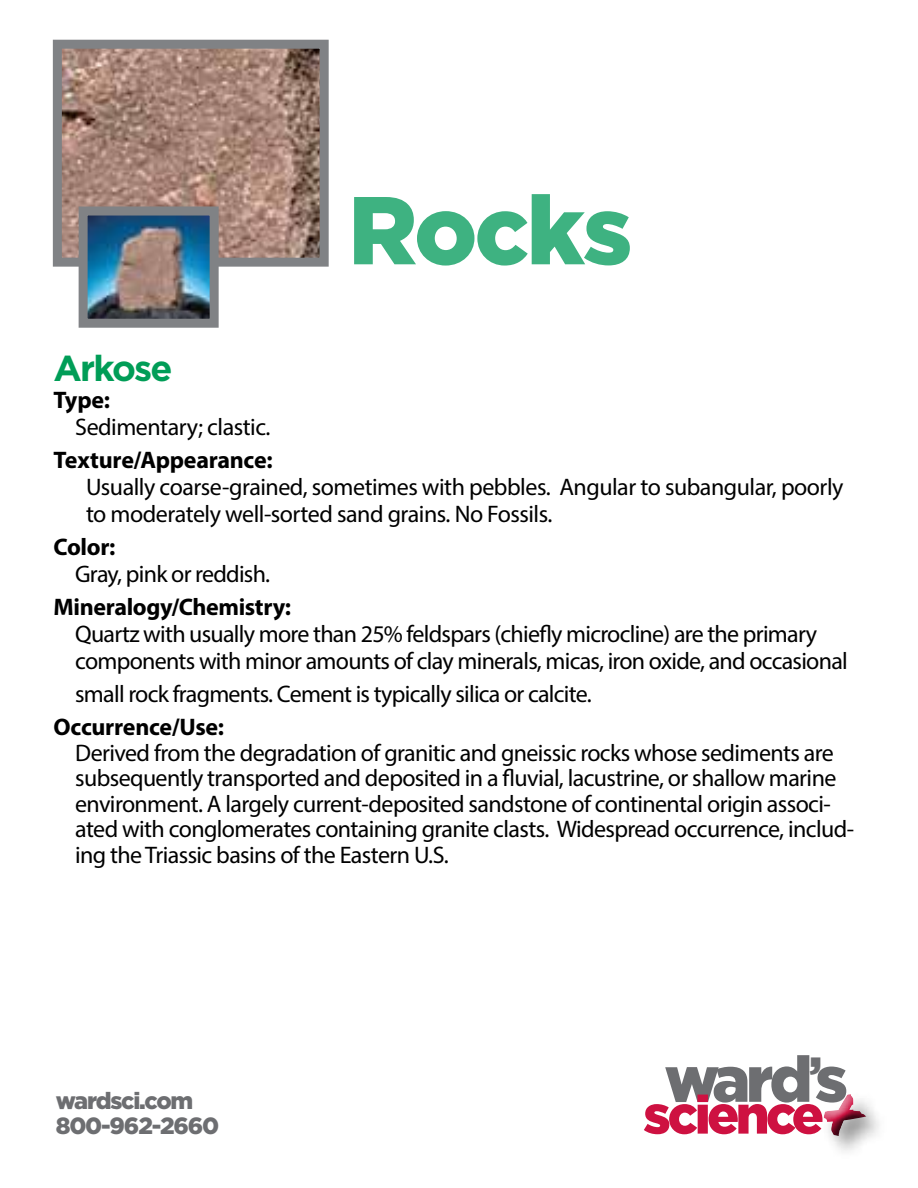
<style>
.page{position:relative;width:918px;height:1188px;background:#fff}
.page>*{position:absolute;margin:0;border:0;box-sizing:border-box;transform-origin:0 0}
.t1{font:900 96px "Gotham";letter-spacing:-.025em;color:#3eb281}
.t2{font:90.6px "Flood Std";color:#ce1141}
.t3{font:900 63.9px "Gotham";color:#6d6e71}
.t4{font:900 53.4px "Gotham";letter-spacing:-.07em;color:#ce1141}
.t5{font:700 36px "Gotham";letter-spacing:-.05em;color:#009d57}
.t6{font:24px/25.5px "Myriad Pro";letter-spacing:-.025em;color:#000}
.t7{font:700 24px "Myriad Pro";letter-spacing:-.015em;color:#000}
.t8{font:900 23.4px/25.5px "Gotham";letter-spacing:-.05em;color:#6d6e71}
</style>
<div class="page">
<div style="left:808px;top:1081px;width:79px;height:77px;background:#000;opacity:.7"></div>
<img style="left:63px;top:50px;width:256px;height:207px">
<div style="left:53px;top:40px;width:276px;height:227px;border:9px solid #808285"></div>
<img style="left:89px;top:217px;width:120px;height:101px">
<div style="left:79px;top:207px;width:140px;height:121px;border:9px solid #808285"></div>
<h1 class="t1" style="left:348px;top:175px;width:286px">Rocks</h1>
<h3 class="t5" style="left:54px;top:347px;width:120px">Arkose</h3>
<p class="t7" style="left:54px;top:384px;width:58px">Type:</p>
<p class="t6" style="left:75px;top:414px;width:197px">Sedimentary; clastic.</p>
<p class="t7" style="left:54px;top:444px;width:221px">Texture/Appearance:</p>
<p class="t6" style="left:86px;top:473px;width:759px;line-height:27px">Usually coarse-grained, sometimes with pebbles. Angular to subangular, poorly to moderately well-sorted sand grains. No Fossils.</p>
<p class="t7" style="left:54px;top:531px;width:63px">Color:</p>
<p class="t6" style="left:75px;top:561px;width:197px">Gray, pink or reddish.</p>
<p class="t7" style="left:54px;top:591px;width:239px">Mineralogy/Chemistry:</p>
<p class="t6" style="left:75px;top:620px;width:774px;line-height:27px">Quartz with usually more than 25% feldspars (chiefly microcline) are the primary components with minor amounts of clay minerals, micas, iron oxide, and occasional</p>
<p class="t6" style="left:75px;top:681px;width:518px">small rock fragments. Cement is typically silica or calcite.</p>
<p class="t7" style="left:54px;top:711px;width:172px">Occurrence/Use:</p>
<p class="t6" style="left:75px;top:739px;width:780px">Derived from the degradation of granitic and gneissic rocks whose sediments are subsequently transported and deposited in a fluvial, lacustrine, or shallow marine environment. A largely current-deposited sandstone of continental origin associ&shy;ated with conglomerates containing granite clasts. Widespread occurrence, includ&shy;ing the Triassic basins of the Eastern U.S.</p>
<p class="t8" style="left:56px;top:1087px;width:165px">wardsci.com<br>800-962-2660</p>
<h3 class="t3" style="left:664px;top:1042px;width:185px">ward<sup>’</sup>s</h3>
<h2 class="t2" style="left:817px;top:1057px;width:58px">+</h2>
<h3 class="t4" style="left:643px;top:1084px;width:182px">science</h3>
</div>
